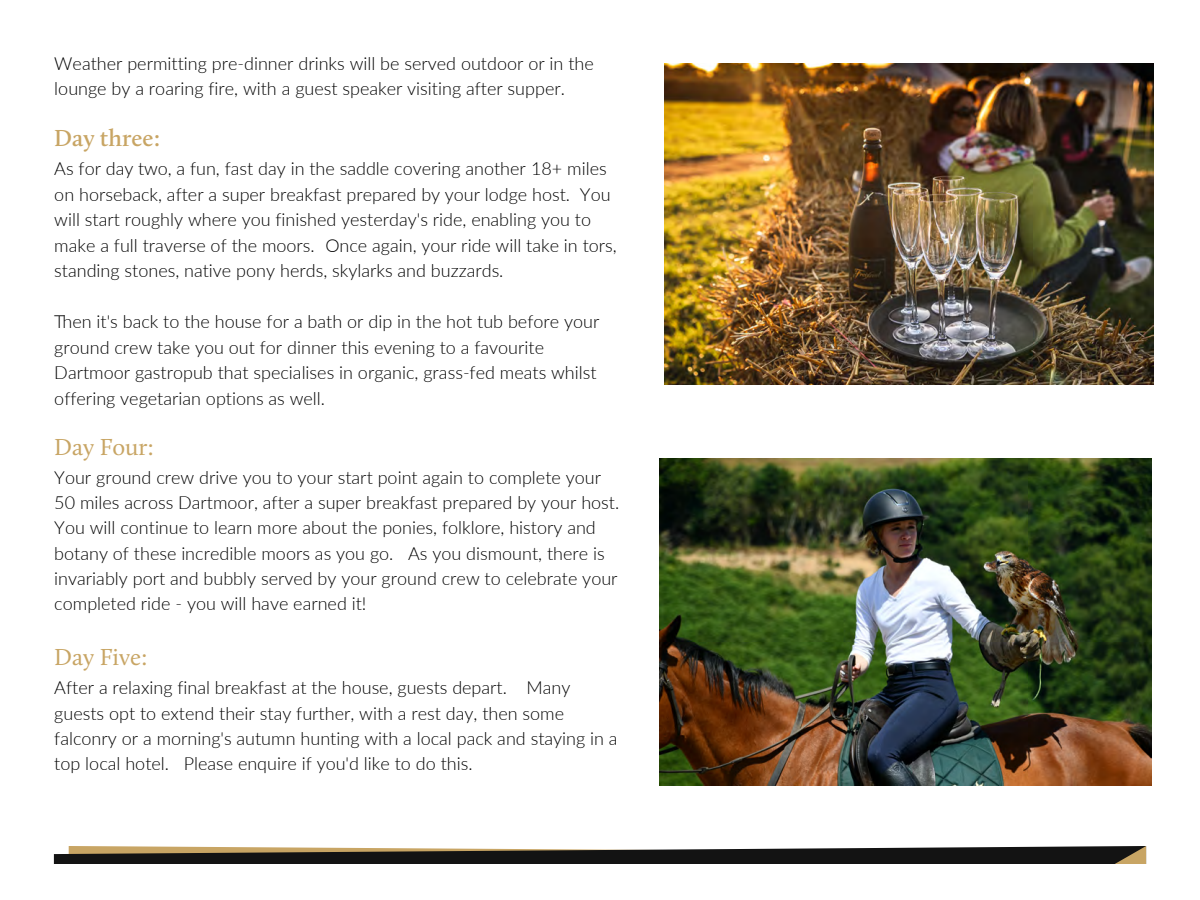
<style>
.page{position:relative;width:1200px;height:900px;background:#fff}
.page>*{position:absolute;margin:0;border:0;box-sizing:border-box;transform-origin:0 0}
.t1{font:24px "Calluna";color:#c8a564}
.t2{font:600 24px "Calluna";color:#c8a564}
.t3{font:300 18px/25.5px "Lato";color:#000}
</style>
<div class="page">
<svg style="left:54px;top:846px;width:1092px;height:18px;background:#443f37"></svg>
<img style="left:659px;top:458px;width:492px;height:328px">
<img style="left:664px;top:63px;width:489px;height:322px">
<p class="t3" style="left:54px;top:50px;width:541px">Weather permitting pre-dinner drinks will be served outdoor or in the lounge by a roaring fire, with a guest speaker visiting after supper.</p>
<p class="t2" style="left:54px;top:123px;width:107px">Day three:</p>
<p class="t3" style="left:54px;top:155px;width:564px">As for day two, a fun, fast day in the saddle covering another 18+ miles on horseback, after a super breakfast prepared by your lodge host. You will start roughly where you finished yesterday's ride, enabling you to make a full traverse of the moors. Once again, your ride will take in tors, standing stones, native pony herds, skylarks and buzzards.</p>
<p class="t3" style="left:54px;top:308px;width:547px">Then it's back to the house for a bath or dip in the hot tub before your ground crew take you out for dinner this evening to a favourite Dartmoor gastropub that specialises in organic, grass-fed meats whilst offering vegetarian options as well.</p>
<p class="t1" style="left:54px;top:433px;width:101px">Day Four:</p>
<p class="t3" style="left:54px;top:464px;width:566px">Your ground crew drive you to your start point again to complete your 50 miles across Dartmoor, after a super breakfast prepared by your host.<br>You will continue to learn more about the ponies, folklore, history and botany of these incredible moors as you go. As you dismount, there is invariably port and bubbly served by your ground crew to celebrate your completed ride - you will have earned it!</p>
<p class="t1" style="left:54px;top:643px;width:95px">Day Five:</p>
<p class="t3" style="left:54px;top:675px;width:565px">After a relaxing final breakfast at the house, guests depart. Many guests opt to extend their stay further, with a rest day, then some falconry or a morning's autumn hunting with a local pack and staying in a top local hotel. Please enquire if you'd like to do this.</p>
</div>
